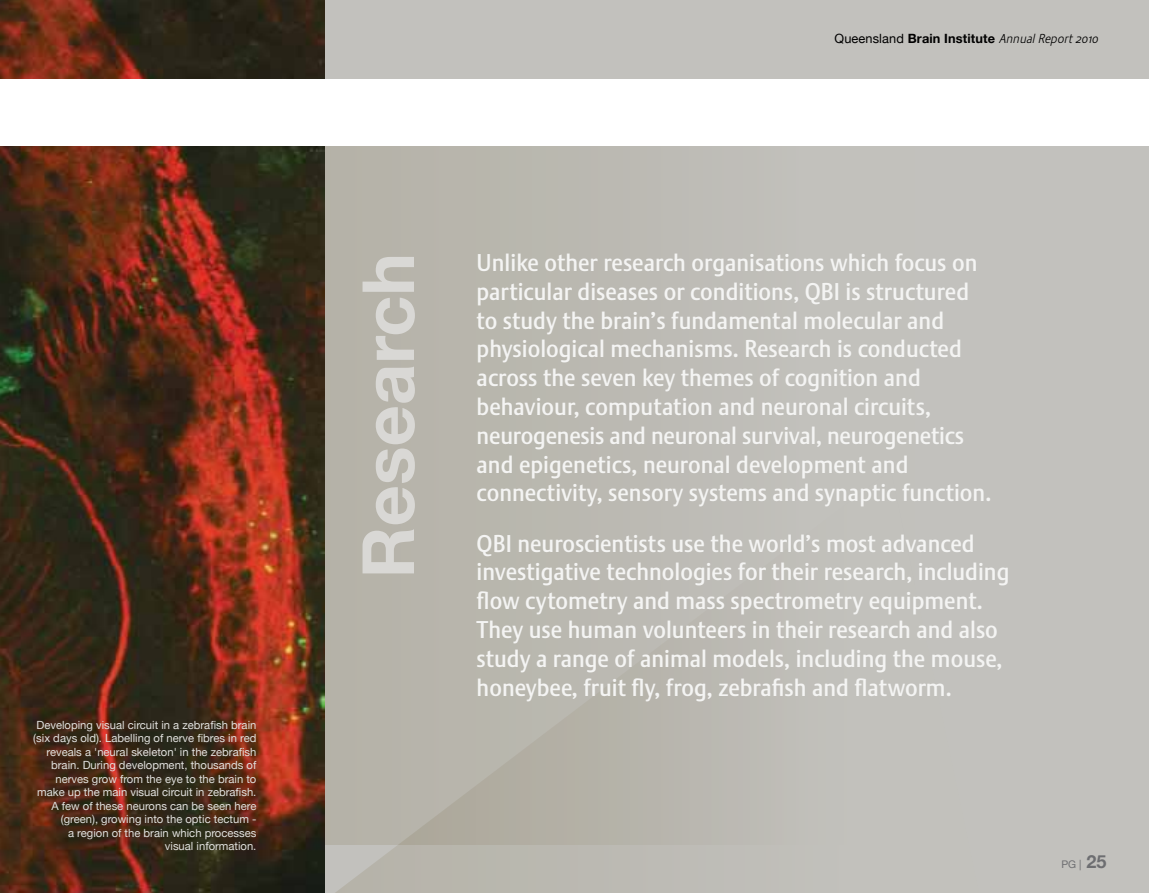
<style>
.page{position:relative;width:1149px;height:893px;background:#fff}
.page>*{position:absolute;margin:0;border:0;box-sizing:border-box;transform-origin:0 0}
.t1{font:700 72px "Helvetica Neue";color:#d9d8d5}
.t2{font:500 24px/28.8px "Stalemate Pro";color:#f4f4f3}
.t3{font:italic 300 12.75px "Stalemate Pro";letter-spacing:.01em;color:#000}
.t4{font:11.25px/13.5px "Helvetica Neue";color:#e1e1de;text-align:right}
.t5{font:10.5px "Helvetica Neue";color:#6d6e71}
.s1{font-family:"Helvetica Neue";font-weight:400;font-style:normal}
.s2{font-family:"Helvetica Neue";font-weight:700;font-style:normal}
.s3{font-weight:700;font-size:18px}
</style>
<div class="page">
<div style="left:0;top:0;width:1148px;height:893px;background:#c2c1bd"></div>
<div style="left:319px;top:131px;width:595px;height:713px;background:linear-gradient(to right,#b4b1a7,#c3c2be)"></div>
<svg style="left:324px;top:470px;width:400px;height:423px"></svg>
<img style="left:0;top:0;width:324px;height:893px">
<div style="left:0;top:80px;width:324px;height:66px;background:#fff"></div>
<div style="left:324px;top:80px;width:824px;height:66px;background:#fff"></div>
<p class="t4" style="left:33px;top:718px;width:224px">Developing visual circuit in a zebrafish brain (six days old). Labelling of nerve fibres in red reveals a 'neural skeleton' in the zebrafish brain. During development, thousands of nerves grow from the eye to the brain to make up the main visual circuit in zebrafish.<br>A few of these neurons can be seen here (green), growing into the optic tectum -<br>a region of the brain which processes<br>visual information.</p>
<p class="t3" style="left:834px;top:31px;width:265px"><span class="s1">Queensland</span> <span class="s2">Brain Institute</span> Annual Report 2010</p>
<h1 class="t1" style="left:343px;top:578px;width:327px;rotate:-90deg">Research</h1>
<p class="t2" style="left:476px;top:248px;width:516px">Unlike other research organisations which focus on particular diseases or conditions, QBI is structured to study the brain’s fundamental molecular and physiological mechanisms. Research is conducted across the seven key themes of cognition and behaviour, computation and neuronal circuits, neurogenesis and neuronal survival, neurogenetics and epigenetics, neuronal development and connectivity, sensory systems and synaptic function.</p>
<p class="t2" style="left:476px;top:529px;width:534px">QBI neuroscientists use the world’s most advanced investigative technologies for their research, including flow cytometry and mass spectrometry equipment.<br>They use human volunteers in their research and also study a range of animal models, including the mouse, honeybee, fruit fly, frog, zebrafish and flatworm.</p>
<p class="t5" style="left:1060px;top:858px;width:47px">PG | <span class="s3">25</span></p>
</div>
